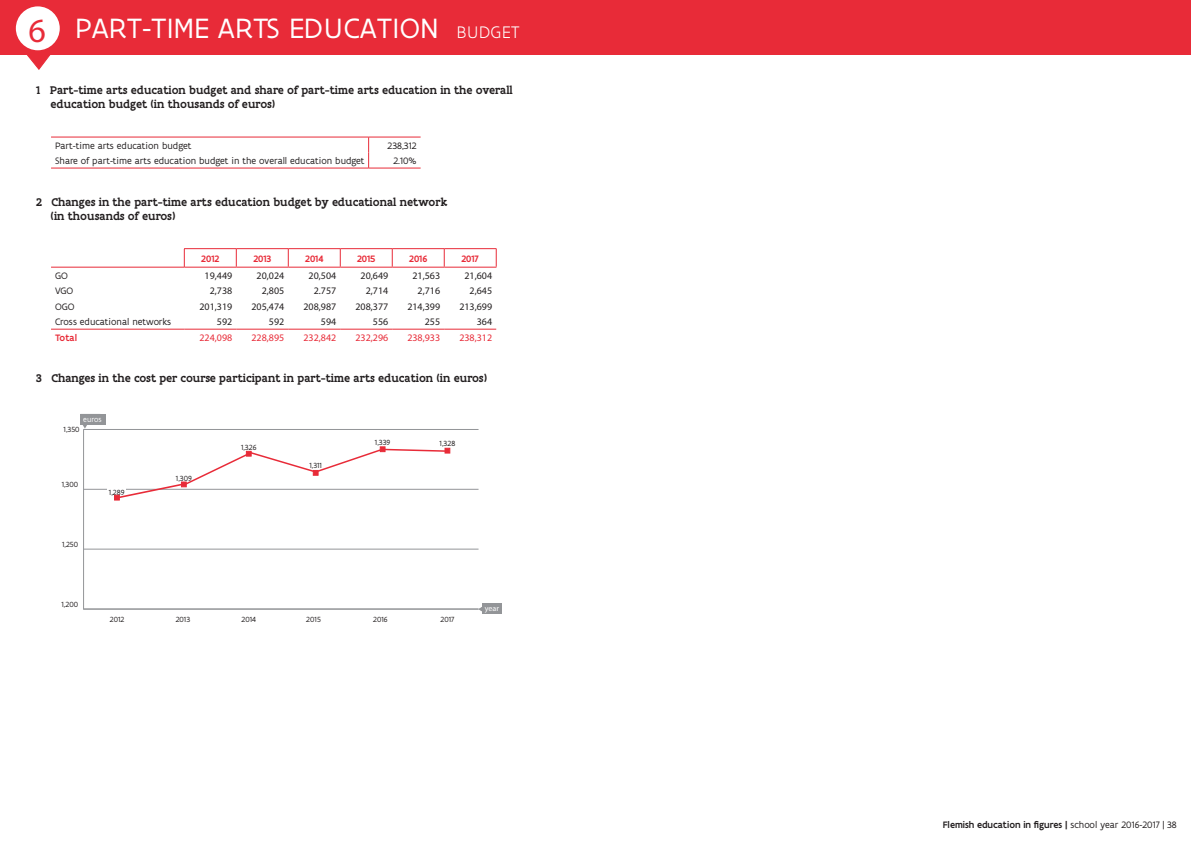
<style>
.page{position:relative;width:1191px;height:842px;background:#fff}
.page>*{position:absolute;margin:0;border:0;box-sizing:border-box;transform-origin:0 0}
.t1{font:34px "Myriad Pro";color:#e82b38}
.TITEL{font:30px "Flanders Art Sans";letter-spacing:.005em;color:#fff}
.ONDERTITEL{font:500 12px/14.4px "Flanders Art Serif";color:#231f20}
.Tabel_BODY_BO_cijfer{font:10px "Myriad Pro";color:#231f20}
.Tabel_BODY_ALG{font:10px "Flanders Art Sans";color:#231f20}
.Tabel_TOTALEN_BO{font:500 10px "Flanders Art Sans";color:#231f20}
.Tabel_TOTALEN_BO_cij{font:10px "Myriad Pro";color:#e82b38}
.Tabel_BODY_BO{font:10px "Flanders Art Sans";color:#231f20}
.Tabel_TOTALEN_BO-2{font:500 10px "Flanders Art Sans";color:#e82b38}
.Tabel_TOTALEN_BO_cij-2{font:500 10px "Flanders Art Sans";color:#e82b38}
.t2{font:8px "Flanders Art Sans";color:#231f20}
.t3{font:8px "Flanders Art Sans";color:#fff}
.t4{font:8px "Myriad Pro";color:#fff}
.t5{font:7.5px "Flanders Art Sans";color:#fff}
.s1{font-weight:300;font-size:18px}
.s2{font-weight:400}
</style>
<div class="page">
<svg style="left:51px;top:138px;width:369px;height:30px"></svg>
<hr style="left:51px;top:137px;width:318px;height:1px;background:#e82b38">
<hr style="left:369px;top:137px;width:51px;height:1px;background:#e82b38">
<hr style="left:51px;top:168px;width:318px;height:1px;background:#e82b38">
<hr style="left:369px;top:168px;width:51px;height:1px;background:#e82b38">
<svg style="left:51px;top:249px;width:445px;height:80px"></svg>
<hr style="left:51px;top:267px;width:134px;height:1px;background:#e82b38">
<hr style="left:51px;top:329px;width:133px;height:1px;background:#e82b38">
<hr style="left:184px;top:329px;width:52px;height:1px;background:#e82b38">
<hr style="left:236px;top:329px;width:52px;height:1px;background:#e82b38">
<hr style="left:288px;top:329px;width:52px;height:1px;background:#e82b38">
<hr style="left:340px;top:329px;width:52px;height:1px;background:#e82b38">
<hr style="left:392px;top:329px;width:52px;height:1px;background:#e82b38">
<hr style="left:444px;top:329px;width:52px;height:1px;background:#e82b38">
<hr style="left:185px;top:267px;width:51px;height:1px;background:#e82b38">
<hr style="left:184px;top:248px;width:52px;height:1px;background:#e82b38">
<svg style="left:184px;top:249px;width:1px;height:18px"></svg>
<hr style="left:236px;top:267px;width:52px;height:1px;background:#e82b38">
<hr style="left:236px;top:248px;width:52px;height:1px;background:#e82b38">
<svg style="left:236px;top:249px;width:1px;height:18px"></svg>
<hr style="left:288px;top:267px;width:52px;height:1px;background:#e82b38">
<hr style="left:288px;top:248px;width:52px;height:1px;background:#e82b38">
<svg style="left:288px;top:249px;width:1px;height:18px"></svg>
<hr style="left:340px;top:248px;width:52px;height:1px;background:#e82b38">
<svg style="left:340px;top:249px;width:1px;height:18px"></svg>
<hr style="left:392px;top:248px;width:52px;height:1px;background:#e82b38">
<svg style="left:392px;top:249px;width:1px;height:18px"></svg>
<hr style="left:444px;top:248px;width:52px;height:1px;background:#e82b38">
<svg style="left:444px;top:249px;width:1px;height:18px"></svg>
<svg style="left:496px;top:249px;width:1px;height:18px"></svg>
<hr style="left:340px;top:267px;width:52px;height:1px;background:#e82b38">
<hr style="left:392px;top:267px;width:52px;height:1px;background:#e82b38">
<hr style="left:444px;top:267px;width:52px;height:1px;background:#e82b38">
<hr style="left:83px;top:549px;width:395px;height:1px;background:#939598">
<hr style="left:83px;top:489px;width:395px;height:1px;background:#939598">
<hr style="left:83px;top:429px;width:395px;height:1px;background:#939598">
<svg style="left:27px;top:55px;width:24px;height:15px"></svg>
<div style="left:0;top:0;width:1191px;height:55px;background:#e82b38"></div>
<div style="left:14px;top:4px;width:48px;height:48px;background:#fff;border-radius:50%"></div>
<div style="left:12px;top:2px;width:52px;height:52px;border:4px solid #e82b38;border-radius:50%"></div>
<hr style="left:83px;top:609px;width:395px;height:1px;background:#939598">
<div style="left:80px;top:414px;width:26px;height:11px;background:#939598"></div>
<svg style="left:478px;top:607px;width:4px;height:5px"></svg>
<div style="left:482px;top:603px;width:20px;height:10px;background:#939598"></div>
<hr style="left:83px;top:429px;width:1px;height:180px;background:#939598">
<div style="left:107px;top:489px;width:19px;height:6px;background:#fff"></div>
<svg style="left:114px;top:447px;width:336px;height:53px"></svg>
<p class="t1" style="left:29px;top:10px;width:19px">6</p>
<p class="TITEL" style="left:75px;top:10px;width:446px">PART-TIME ARTS EDUCATION <span class="s1">BUDGET</span></p>
<p class="ONDERTITEL" style="left:51px;top:83px;width:464px;text-indent:-15px">1 Part-time arts education budget and share of part-time arts education in the overall education budget (in thousands of euros)</p>
<p class="Tabel_BODY_ALG" style="left:55px;top:139px;width:138px">Part-time arts education budget</p>
<p class="Tabel_BODY_ALG" style="left:387px;top:139px;width:31px">238,312</p>
<p class="Tabel_BODY_ALG" style="left:55px;top:155px;width:311px">Share of part-time arts education budget in the overall education budget</p>
<p class="Tabel_BODY_ALG" style="left:393px;top:155px;width:25px">2.10%</p>
<p class="ONDERTITEL" style="left:51px;top:195px;width:398px;text-indent:-15px">2 Changes in the part-time arts education budget by educational network (in thousands of euros)</p>
<p class="Tabel_TOTALEN_BO-2" style="left:201px;top:252px;width:20px">2012</p>
<p class="Tabel_TOTALEN_BO-2" style="left:253px;top:252px;width:19px">2013</p>
<p class="Tabel_TOTALEN_BO-2" style="left:305px;top:252px;width:20px">2014</p>
<p class="Tabel_TOTALEN_BO-2" style="left:357px;top:252px;width:20px">2015</p>
<p class="Tabel_TOTALEN_BO-2" style="left:409px;top:252px;width:20px">2016</p>
<p class="Tabel_TOTALEN_BO-2" style="left:461px;top:252px;width:19px">2017</p>
<p class="Tabel_BODY_BO" style="left:55px;top:269px;width:14px">GO</p>
<p class="Tabel_BODY_BO_cijfer" style="left:205px;top:269px;width:29px">19,449</p>
<p class="Tabel_BODY_BO_cijfer" style="left:256px;top:269px;width:29px">20,024</p>
<p class="Tabel_BODY_BO_cijfer" style="left:308px;top:269px;width:29px">20,504</p>
<p class="Tabel_BODY_BO_cijfer" style="left:360px;top:269px;width:29px">20,649</p>
<p class="Tabel_BODY_BO_cijfer" style="left:412px;top:269px;width:29px">21,563</p>
<p class="Tabel_BODY_BO_cijfer" style="left:464px;top:269px;width:29px">21,604</p>
<p class="Tabel_BODY_BO" style="left:55px;top:285px;width:20px">VGO</p>
<p class="Tabel_BODY_BO_cijfer" style="left:210px;top:285px;width:24px">2,738</p>
<p class="Tabel_BODY_BO_cijfer" style="left:262px;top:285px;width:24px">2,805</p>
<p class="Tabel_BODY_BO_cijfer" style="left:314px;top:285px;width:24px">2.757</p>
<p class="Tabel_BODY_BO_cijfer" style="left:366px;top:285px;width:24px">2,714</p>
<p class="Tabel_BODY_BO_cijfer" style="left:418px;top:285px;width:24px">2,716</p>
<p class="Tabel_BODY_BO_cijfer" style="left:469px;top:285px;width:24px">2,645</p>
<p class="Tabel_BODY_BO" style="left:55px;top:300px;width:21px">OGO</p>
<p class="Tabel_BODY_BO_cijfer" style="left:199px;top:300px;width:34px">201,319</p>
<p class="Tabel_BODY_BO_cijfer" style="left:251px;top:300px;width:34px">205,474</p>
<p class="Tabel_BODY_BO_cijfer" style="left:303px;top:300px;width:34px">208,987</p>
<p class="Tabel_BODY_BO_cijfer" style="left:355px;top:300px;width:34px">208,377</p>
<p class="Tabel_BODY_BO_cijfer" style="left:407px;top:300px;width:34px">214,399</p>
<p class="Tabel_BODY_BO_cijfer" style="left:459px;top:300px;width:34px">213,699</p>
<p class="Tabel_BODY_BO" style="left:55px;top:316px;width:118px">Cross educational networks</p>
<p class="Tabel_BODY_BO_cijfer" style="left:217px;top:316px;width:17px">592</p>
<p class="Tabel_BODY_BO_cijfer" style="left:269px;top:316px;width:17px">592</p>
<p class="Tabel_BODY_BO_cijfer" style="left:321px;top:316px;width:17px">594</p>
<p class="Tabel_BODY_BO_cijfer" style="left:373px;top:316px;width:17px">556</p>
<p class="Tabel_BODY_BO_cijfer" style="left:425px;top:316px;width:17px">255</p>
<p class="Tabel_BODY_BO_cijfer" style="left:477px;top:316px;width:17px">364</p>
<p class="Tabel_TOTALEN_BO_cij-2" style="left:55px;top:331px;width:24px">Total</p>
<p class="Tabel_TOTALEN_BO_cij" style="left:199px;top:331px;width:34px">224,098</p>
<p class="Tabel_TOTALEN_BO_cij" style="left:251px;top:331px;width:34px">228,895</p>
<p class="Tabel_TOTALEN_BO_cij" style="left:303px;top:331px;width:34px">232,842</p>
<p class="Tabel_TOTALEN_BO_cij" style="left:355px;top:331px;width:34px">232,296</p>
<p class="Tabel_TOTALEN_BO_cij" style="left:407px;top:331px;width:34px">238,933</p>
<p class="Tabel_TOTALEN_BO_cij" style="left:459px;top:331px;width:34px">238,312</p>
<p class="ONDERTITEL" style="left:36px;top:371px;width:453px">3 Changes in the cost per course participant in part-time arts education (in euros)</p>
<p class="t3" style="left:83px;top:415px;width:20px">euros</p>
<p class="t2" style="left:64px;top:425px;width:17px">1,350</p>
<p class="t2" style="left:62px;top:480px;width:18px">1,300</p>
<p class="t2" style="left:62px;top:540px;width:18px">1,250</p>
<p class="t2" style="left:62px;top:600px;width:18px">1,200</p>
<p class="t2" style="left:109px;top:487px;width:17px">1,289</p>
<p class="t2" style="left:176px;top:474px;width:17px">1,309</p>
<p class="t2" style="left:241px;top:443px;width:17px">1,326</p>
<p class="t2" style="left:309px;top:461px;width:14px">1,311</p>
<p class="t2" style="left:375px;top:438px;width:17px">1,339</p>
<p class="t2" style="left:439px;top:439px;width:17px">1,328</p>
<p class="t2" style="left:110px;top:615px;width:16px">2012</p>
<p class="t2" style="left:176px;top:615px;width:16px">2013</p>
<p class="t2" style="left:241px;top:615px;width:16px">2014</p>
<p class="t2" style="left:306px;top:615px;width:16px">2015</p>
<p class="t2" style="left:373px;top:615px;width:16px">2016</p>
<p class="t2" style="left:440px;top:615px;width:15px">2017</p>
<p class="t5" style="left:485px;top:604px;width:14px">jaar</p>
<p class="t4" style="left:485px;top:603px;width:16px">year</p>
<p class="Tabel_TOTALEN_BO" style="left:942px;top:818px;width:235px">Flemish education in figures | <span class="s2">school year 2016-2017 | 38</span></p>
</div>
